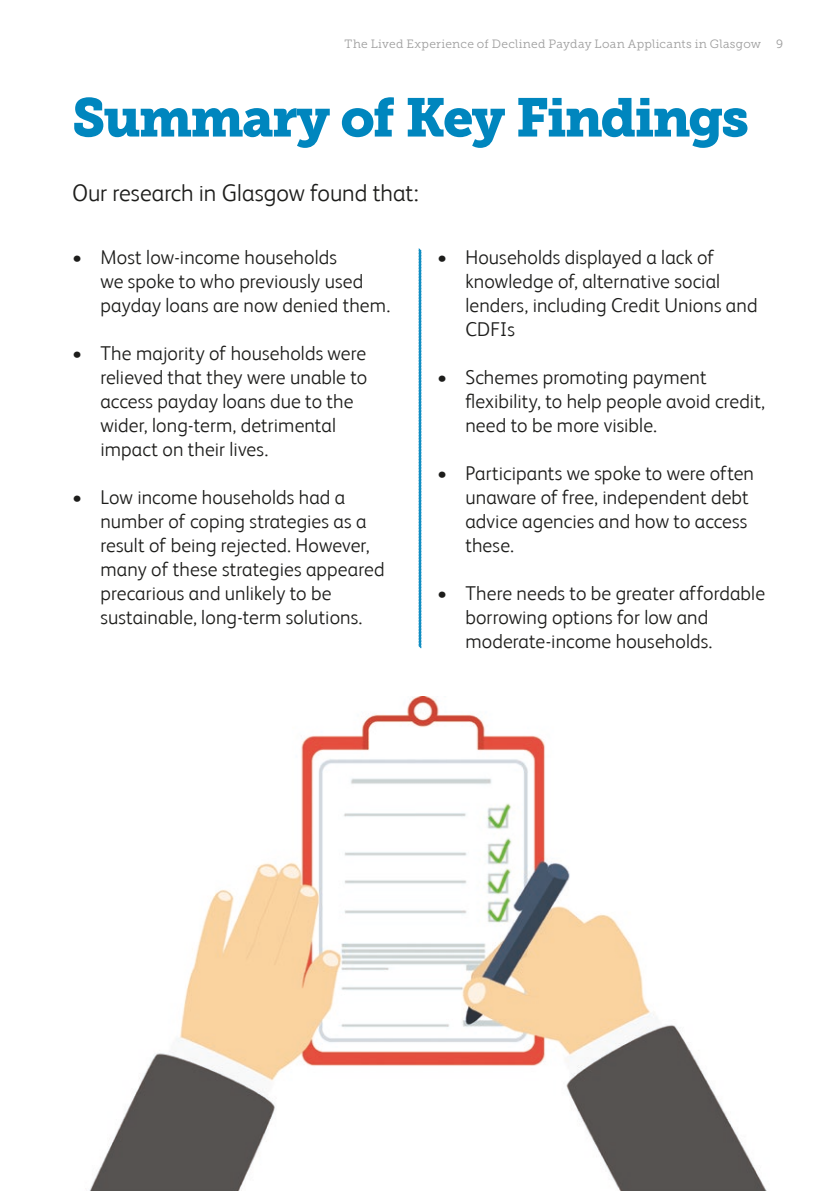
<style>
.page{position:relative;width:840px;height:1191px;background:#fff}
.page>*{position:absolute;margin:0;border:0;box-sizing:border-box;transform-origin:0 0}
.t1{font:54px "Museo Slab 900";letter-spacing:-.04em;color:#0086be}
.t2{font:300 24px "FS Albert";color:#1d1d1b}
.t3{font:300 20px/24px "FS Albert";letter-spacing:.005em;color:#1d1d1b}
.t4{font:12px "Museo Slab 300";letter-spacing:.025em;color:#9d9d9d}
</style>
<div class="page">
<svg style="left:418px;top:248px;width:4px;height:401px;background:#63b4d6"></svg>
<img style="left:89px;top:696px;width:678px;height:495px">
<p class="t4" style="left:344px;top:37px;width:418px">The Lived Experience of Declined Payday Loan Applicants in Glasgow</p>
<p class="t4" style="left:775px;top:37px;width:9px">9</p>
<h1 class="t1" style="left:72px;top:86px;width:678px">Summary of Key Findings</h1>
<p class="t2" style="left:72px;top:178px;width:348px">Our research in Glasgow found that:</p>
<p class="t3" style="left:100px;top:245px;width:291px;text-indent:-28px">• Most low-income households<br>we spoke to who previously used payday loans are now denied them.</p>
<p class="t3" style="left:100px;top:341px;width:268px;text-indent:-28px">• The majority of households were relieved that they were unable to access payday loans due to the wider, long-term, detrimental impact on their lives.</p>
<p class="t3" style="left:100px;top:485px;width:285px;text-indent:-28px">• Low income households had a number of coping strategies as a result of being rejected. However, many of these strategies appeared precarious and unlikely to be sustainable, long-term solutions.</p>
<p class="t3" style="left:465px;top:245px;width:293px;text-indent:-28px">• Households displayed a lack of knowledge of, alternative social lenders, including Credit Unions and<br>CDFIs</p>
<p class="t3" style="left:465px;top:365px;width:301px;text-indent:-28px">• Schemes promoting payment flexibility, to help people avoid credit, need to be more visible.</p>
<p class="t3" style="left:465px;top:461px;width:290px;text-indent:-28px">• Participants we spoke to were often unaware of free, independent debt advice agencies and how to access these.</p>
<p class="t3" style="left:465px;top:581px;width:301px;text-indent:-28px">• There needs to be greater affordable borrowing options for low and moderate-income households.</p>
</div>
